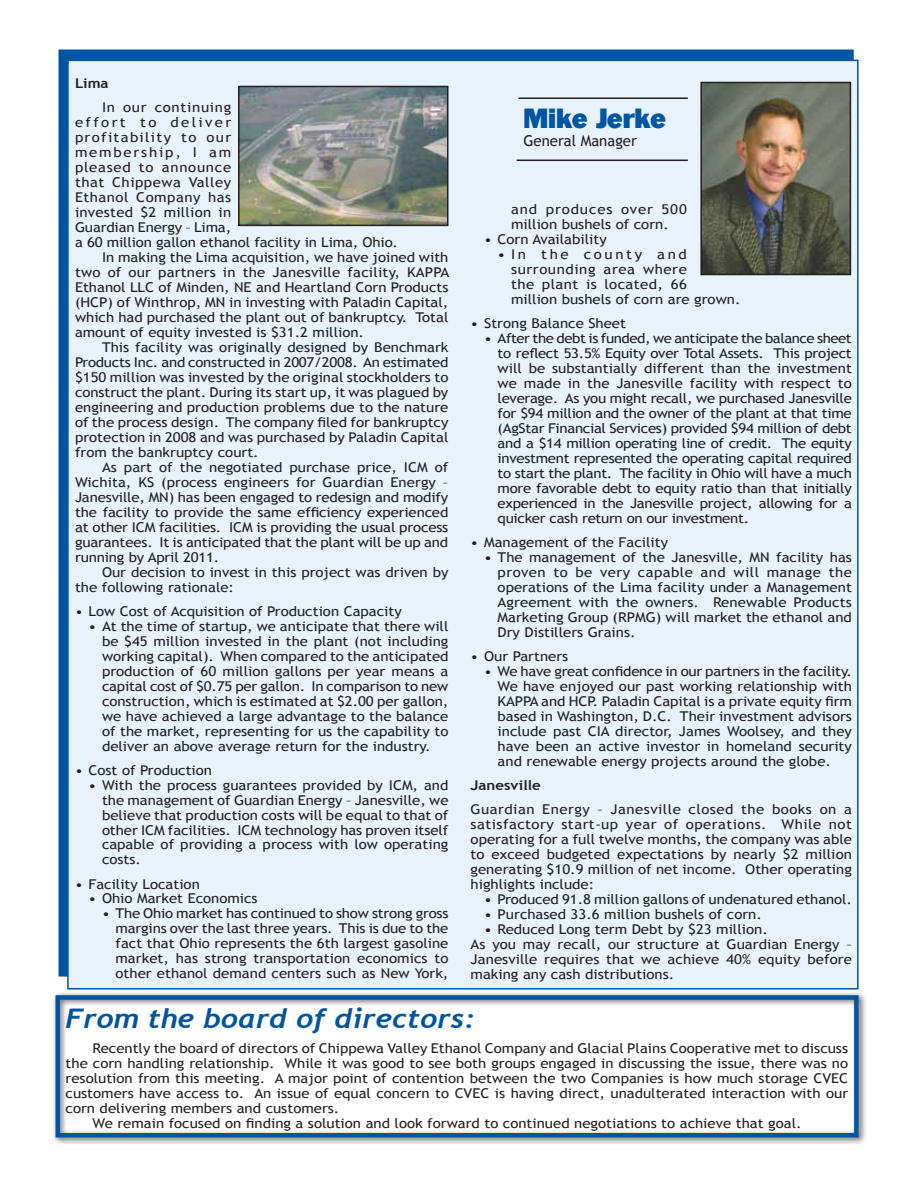
<style>
.page{position:relative;width:918px;height:1188px;background:#fff}
.page>*{position:absolute;margin:0;border:0;box-sizing:border-box;transform-origin:0 0}
.t1{font:italic 700 27px "Trebuchet";color:#0055a1;scale:1.11 1}
.t2{font:800 27px "Frint";color:#0055a1}
.t3{font:15px "Trebuchet MS";color:#231f20}
.t4{font:13.5px/15px "Trebuchet MS";color:#231f20;text-align:justify;scale:1.11 1}
.t5{font:13.5px/15px "Trebuchet MS";letter-spacing:.03em;color:#231f20;scale:1.11 1}
.t6{font:13.5px "Trebuchet MS";letter-spacing:.085em;color:#231f20;scale:1.11 1}
.t7{font:13.5px "Trebuchet MS";letter-spacing:.035em;color:#231f20;scale:1.11 1}
.t8{font:13.5px "Trebuchet MS";letter-spacing:.05em;color:#231f20;scale:1.11 1}
.t9{font:13.5px "Trebuchet MS";letter-spacing:.045em;color:#231f20;scale:1.11 1}
.t10{font:13.5px "Trebuchet MS";letter-spacing:.155em;color:#231f20;scale:1.11 1}
.t11{font:700 13.5px "Trebuchet MS";color:#231f20;scale:1.11 1}
.t12{font:13.5px "Trebuchet MS";letter-spacing:.12em;color:#231f20;scale:1.11 1}
</style>
<div class="page">
<div style="left:58px;top:50px;width:796px;height:927px;background:#0055a1;border:2px solid #0055a1"></div>
<div style="left:67px;top:60px;width:792px;height:930px;background:#e7f2fa;border:2px solid #0055a1"></div>
<hr style="left:518px;top:98px;width:170px;height:1px;background:#231f20">
<hr style="left:517px;top:160px;width:171px;height:1px;background:#231f20">
<img style="left:703px;top:85px;width:145px;height:187px">
<div style="left:700px;top:82px;width:151px;height:193px;border:2px solid #231f20"></div>
<div style="left:52px;top:992px;width:815px;height:153px;background:#231f20;opacity:.75"></div>
<div style="left:56px;top:995px;width:803px;height:142px;border:4px solid #0055a1"></div>
<img style="left:241px;top:89px;width:204px;height:134px">
<div style="left:238px;top:86px;width:210px;height:140px;border:2px solid #231f20"></div>
<p class="t11" style="left:75px;top:74px;width:32px">Lima</p>
<p class="t9" style="left:102px;top:99px;width:118px">In our continuing</p>
<p class="t10" style="left:75px;top:114px;width:142px">effort to deliver</p>
<p class="t6" style="left:75px;top:129px;width:142px">profitability to our</p>
<p class="t12" style="left:75px;top:144px;width:142px">membership, I am</p>
<p class="t8" style="left:75px;top:159px;width:142px">pleased to announce</p>
<p class="t7" style="left:75px;top:174px;width:142px">that Chippewa Valley</p>
<p class="t5" style="left:75px;top:189px;width:142px">Ethanol Company has</p>
<p class="t4" style="left:75px;top:204px;width:142px">invested $2 million in</p>
<p class="t4" style="left:75px;top:219px;width:142px">Guardian Energy – Lima,</p>
<p class="t4" style="left:75px;top:234px;width:293px">a 60 million gallon ethanol facility in Lima, Ohio.</p>
<p class="t4" style="left:102px;top:249px;width:314px">In making the Lima acquisition, we have joined with</p>
<p class="t4" style="left:75px;top:264px;width:339px">two of our partners in the Janesville facility, KAPPA</p>
<p class="t4" style="left:75px;top:279px;width:338px">Ethanol LLC of Minden, NE and Heartland Corn Products</p>
<p class="t4" style="left:75px;top:294px;width:338px">(HCP) of Winthrop, MN in investing with Paladin Capital,</p>
<p class="t4" style="left:75px;top:309px;width:338px">which had purchased the plant out of bankruptcy. Total</p>
<p class="t4" style="left:75px;top:324px;width:262px">amount of equity invested is $31.2 million.</p>
<p class="t4" style="left:102px;top:339px;width:314px">This facility was originally designed by Benchmark</p>
<p class="t4" style="left:75px;top:354px;width:338px">Products Inc. and constructed in 2007/2008. An estimated</p>
<p class="t4" style="left:75px;top:369px;width:338px">$150 million was invested by the original stockholders to</p>
<p class="t4" style="left:75px;top:384px;width:338px">construct the plant. During its start up, it was plagued by</p>
<p class="t4" style="left:75px;top:399px;width:338px">engineering and production problems due to the nature</p>
<p class="t4" style="left:75px;top:414px;width:338px">of the process design. The company filed for bankruptcy</p>
<p class="t4" style="left:75px;top:429px;width:338px">protection in 2008 and was purchased by Paladin Capital</p>
<p class="t4" style="left:75px;top:444px;width:167px">from the bankruptcy court.</p>
<p class="t4" style="left:102px;top:459px;width:314px">As part of the negotiated purchase price, ICM of</p>
<p class="t4" style="left:75px;top:474px;width:338px">Wichita, KS (process engineers for Guardian Energy –</p>
<p class="t4" style="left:75px;top:489px;width:338px">Janesville, MN) has been engaged to redesign and modify</p>
<p class="t4" style="left:75px;top:504px;width:338px">the facility to provide the same efficiency experienced</p>
<p class="t4" style="left:75px;top:519px;width:338px">at other ICM facilities. ICM is providing the usual process</p>
<p class="t4" style="left:75px;top:534px;width:338px">guarantees. It is anticipated that the plant will be up and</p>
<p class="t4" style="left:75px;top:549px;width:132px">running by April 2011.</p>
<p class="t4" style="left:102px;top:564px;width:314px">Our decision to invest in this project was driven by</p>
<p class="t4" style="left:75px;top:579px;width:145px">the following rationale:</p>
<p class="t4" style="left:75px;top:603px;width:296px">• Low Cost of Acquisition of Production Capacity</p>
<p class="t4" style="left:102px;top:618px;width:314px;text-indent:-14px">• At the time of startup, we anticipate that there will be $45 million invested in the plant (not including working capital). When compared to the anticipated production of 60 million gallons per year means a capital cost of $0.75 per gallon. In comparison to new construction, which is estimated at $2.00 per gallon, we have achieved a large advantage to the balance of the market, representing for us the capability to deliver an above average return for the industry.</p>
<p class="t4" style="left:75px;top:762px;width:125px">• Cost of Production</p>
<p class="t4" style="left:102px;top:777px;width:314px;text-indent:-14px">• With the process guarantees provided by ICM, and the management of Guardian Energy – Janesville, we believe that production costs will be equal to that of other ICM facilities. ICM technology has proven itself capable of providing a process with low operating costs.</p>
<p class="t4" style="left:75px;top:876px;width:114px">• Facility Location</p>
<p class="t4" style="left:88px;top:891px;width:154px">• Ohio Market Economics</p>
<p class="t4" style="left:116px;top:906px;width:301px;text-indent:-14px">• The Ohio market has continued to show strong gross margins over the last three years. This is due to the fact that Ohio represents the 6th largest gasoline market, has strong transportation economics to other ethanol demand centers such as New York,</p>
<h1 class="t2" style="left:523px;top:105px;width:144px">Mike Jerke</h1>
<p class="t3" style="left:523px;top:132px;width:115px">General Manager</p>
<p class="t4" style="left:511px;top:202px;width:160px">and produces over 500 million bushels of corn.</p>
<p class="t4" style="left:484px;top:232px;width:112px">• Corn Availability</p>
<p class="t5" style="left:511px;top:247px;width:208px;text-indent:-14px">• In the county and surrounding area where<br>the plant is located, 66<br>million bushels of corn are grown.</p>
<p class="t4" style="left:471px;top:316px;width:142px">• Strong Balance Sheet</p>
<p class="t4" style="left:498px;top:331px;width:321px;text-indent:-14px">• After the debt is funded, we anticipate the balance sheet to reflect 53.5% Equity over Total Assets. This project will be substantially different than the investment we made in the Janesville facility with respect to leverage. As you might recall, we purchased Janesville for $94 million and the owner of the plant at that time (AgStar Financial Services) provided $94 million of debt and a $14 million operating line of credit. The equity investment represented the operating capital required to start the plant. The facility in Ohio will have a much more favorable debt to equity ratio than that initially experienced in the Janesville project, allowing for a quicker cash return on our investment.</p>
<p class="t4" style="left:471px;top:535px;width:179px">• Management of the Facility</p>
<p class="t4" style="left:498px;top:550px;width:321px;text-indent:-14px">• The management of the Janesville, MN facility has proven to be very capable and will manage the operations of the Lima facility under a Management Agreement with the owners. Renewable Products Marketing Group (RPMG) will market the ethanol and Dry Distillers Grains.</p>
<p class="t4" style="left:471px;top:649px;width:90px">• Our Partners</p>
<p class="t4" style="left:498px;top:664px;width:321px;text-indent:-14px">• We have great confidence in our partners in the facility.<br>We have enjoyed our past working relationship with KAPPA and HCP. Paladin Capital is a private equity firm based in Washington, D.C. Their investment advisors include past CIA director, James Woolsey, and they have been an active investor in homeland security and renewable energy projects around the globe.</p>
<p class="t11" style="left:471px;top:777px;width:65px">Janesville</p>
<p class="t4" style="left:471px;top:802px;width:345px">Guardian Energy – Janesville closed the books on a satisfactory start-up year of operations. While not operating for a full twelve months, the company was able to exceed budgeted expectations by nearly $2 million generating $10.9 million of net income. Other operating highlights include:</p>
<p class="t4" style="left:484px;top:892px;width:333px">• Produced 91.8 million gallons of undenatured ethanol.</p>
<p class="t4" style="left:484px;top:907px;width:252px">• Purchased 33.6 million bushels of corn.</p>
<p class="t4" style="left:471px;top:922px;width:345px;text-align:left;text-indent:14px">• Reduced Long term Debt by $23 million.<br>As you may recall, our structure at Guardian Energy – Janesville requires that we achieve 40% equity before making any cash distributions.</p>
<h1 class="t1" style="left:66px;top:1002px;width:371px">From the board of directors:</h1>
<p class="t4" style="left:93px;top:1041px;width:682px">Recently the board of directors of Chippewa Valley Ethanol Company and Glacial Plains Cooperative met to discuss</p>
<p class="t4" style="left:66px;top:1056px;width:707px">the corn handling relationship. While it was good to see both groups engaged in discussing the issue, there was no</p>
<p class="t4" style="left:66px;top:1071px;width:706px">resolution from this meeting. A major point of contention between the two Companies is how much storage CVEC</p>
<p class="t4" style="left:66px;top:1086px;width:707px">customers have access to. An issue of equal concern to CVEC is having direct, unadulterated interaction with our</p>
<p class="t4" style="left:66px;top:1101px;width:248px">corn delivering members and customers.</p>
<p class="t4" style="left:93px;top:1116px;width:640px">We remain focused on finding a solution and look forward to continued negotiations to achieve that goal.</p>
</div>
